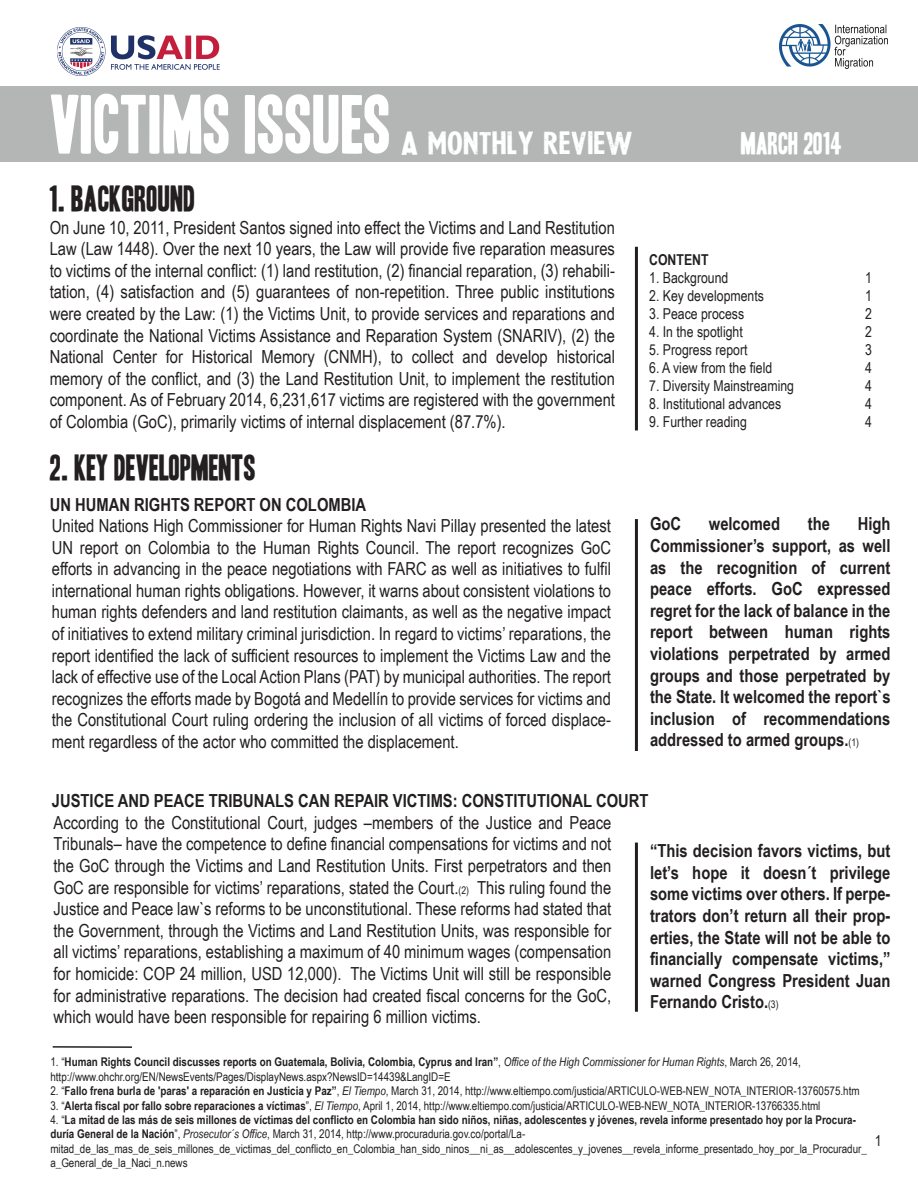
<style>
.page{position:relative;width:918px;height:1188px;background:#fff}
.page>*{position:absolute;margin:0;border:0;box-sizing:border-box;transform-origin:0 0}
.t1{font:72px "Headline One HPLHS";color:#fff}
.t2{font:31.5px "Headline One HPLHS";color:#231f20}
.t3{font:27px "La Presse";color:#fff}
.t4{font:27px "Headline One HPLHS";color:#fff}
.t5{font:18px/21.6px "Arial Narrow";color:#231f20;text-align:justify}
.t6{font:700 18px/21.6px "Arial Narrow";color:#231f20;text-align:justify}
.t7{font:15px "Arial Narrow";color:#231f20}
.t8{font:700 15px "Arial Narrow";color:#231f20}
.t9{font:12px/14.4px "Arial Narrow";color:#231f20}
.s1{font-weight:400;font-size:10.5px}
.s2{font-size:10.5px}
.s3{font-weight:700}
.s4{font-style:italic}
</style>
<div class="page">
<div style="left:0;top:87px;width:918px;height:75px;background:#b4b5b5"></div>
<hr style="left:53px;top:1046px;width:79px;height:2px;background:#231f20">
<hr style="left:635px;top:247px;width:3px;height:184px;background:#231f20">
<img style="left:57px;top:27px;width:162px;height:49px">
<img style="left:780px;top:24px;width:108px;height:44px">
<hr style="left:635px;top:519px;width:3px;height:232px;background:#231f20">
<hr style="left:635px;top:843px;width:3px;height:169px;background:#231f20">
<h1 class="t1" style="left:50px;top:90px;width:344px">VICTIMS ISSUES</h1>
<h2 class="t2" style="left:50px;top:184px;width:147px">1. BACKGROUND</h2>
<h3 class="t3" style="left:401px;top:126px;width:233px">A MONTHLY REVIEW</h3>
<p class="t5" style="left:50px;top:216px;width:567px">On June 10, 2011, President Santos signed into effect the Victims and Land Restitution Law (Law 1448). Over the next 10 years, the Law will provide five reparation measures to victims of the internal conflict: (1) land restitution, (2) financial reparation, (3) rehabili&shy;tation, (4) satisfaction and (5) guarantees of non-repetition. Three public institutions were created by the Law: (1) the Victims Unit, to provide services and reparations and coordinate the National Victims Assistance and Reparation System (SNARIV), (2) the National Center for Historical Memory (CNMH), to collect and develop historical memory of the conflict, and (3) the Land Restitution Unit, to implement the restitution component. As of February 2014, 6,231,617 victims are registered with the government of Colombia (GoC), primarily victims of internal displacement (87.7%).</p>
<h2 class="t2" style="left:50px;top:452px;width:208px">2. KEY DEVELOPMENTS</h2>
<p class="t6" style="left:50px;top:493px;width:318px">UN HUMAN RIGHTS REPORT ON COLOMBIA</p>
<p class="t5" style="left:52px;top:514px;width:561px">United Nations High Commissioner for Human Rights Navi Pillay presented the latest UN report on Colombia to the Human Rights Council. The report recognizes GoC efforts in advancing in the peace negotiations with FARC as well as initiatives to fulfil international human rights obligations. However, it warns about consistent violations to human rights defenders and land restitution claimants, as well as the negative impact of initiatives to extend military criminal jurisdiction. In regard to victims’ reparations, the report identified the lack of sufficient resources to implement the Victims Law and the lack of effective use of the Local Action Plans (PAT) by municipal authorities. The report recognizes the efforts made by Bogotá and Medellín to provide services for victims and the Constitutional Court ruling ordering the inclusion of all victims of forced displace&shy;ment regardless of the actor who committed the displacement.</p>
<h3 class="t4" style="left:741px;top:130px;width:103px">MARCH 2014</h3>
<p class="t8" style="left:649px;top:248px;width:61px">CONTENT</p>
<p class="t7" style="left:649px;top:267px;width:81px">1. Background</p>
<p class="t7" style="left:865px;top:267px;width:8px">1</p>
<p class="t7" style="left:649px;top:285px;width:116px">2. Key developments</p>
<p class="t7" style="left:865px;top:285px;width:8px">1</p>
<p class="t7" style="left:649px;top:303px;width:97px">3. Peace process</p>
<p class="t7" style="left:865px;top:303px;width:8px">2</p>
<p class="t7" style="left:649px;top:321px;width:95px">4. In the spotlight</p>
<p class="t7" style="left:865px;top:321px;width:8px">2</p>
<p class="t7" style="left:649px;top:339px;width:100px">5. Progress report</p>
<p class="t7" style="left:865px;top:339px;width:8px">3</p>
<p class="t7" style="left:649px;top:357px;width:125px">6. A view from the field</p>
<p class="t7" style="left:865px;top:357px;width:8px">4</p>
<p class="t7" style="left:649px;top:375px;width:146px">7. Diversity Mainstreaming</p>
<p class="t7" style="left:865px;top:375px;width:8px">4</p>
<p class="t7" style="left:649px;top:393px;width:133px">8. Institutional advances</p>
<p class="t7" style="left:865px;top:393px;width:8px">4</p>
<p class="t7" style="left:649px;top:411px;width:99px">9. Further reading</p>
<p class="t7" style="left:865px;top:411px;width:8px">4</p>
<p class="t6" style="left:650px;top:512px;width:33px">GoC</p>
<p class="t6" style="left:709px;top:512px;width:73px">welcomed</p>
<p class="t6" style="left:808px;top:512px;width:24px">the</p>
<p class="t6" style="left:650px;top:512px;width:242px;text-indent:208px">High Commissioner’s support, as well as the recognition of current peace efforts. GoC expressed regret for the lack of balance in the report between human rights violations perpetrated by armed groups and those perpetrated by the State. It welcomed the report`s inclusion of recommendations addressed to armed groups.<span class="s1">(1)</span></p>
<p class="t6" style="left:52px;top:789px;width:598px">JUSTICE AND PEACE TRIBUNALS CAN REPAIR VICTIMS: CONSTITUTIONAL COURT</p>
<p class="t5" style="left:54px;top:811px;width:559px">According to the Constitutional Court, judges –members of the Justice and Peace Tribunals– have the competence to define financial compensations for victims and not the GoC through the Victims and Land Restitution Units. First perpetrators and then GoC are responsible for victims’ reparations, stated the Court.<span class="s2">(2)</span> This ruling found the Justice and Peace law`s reforms to be unconstitutional. These reforms had stated that the Government, through the Victims and Land Restitution Units, was responsible for all victims’ reparations, establishing a maximum of 40 minimum wages (compensation for homicide: COP 24 million, USD 12,000). The Victims Unit will still be responsible for administrative reparations. The decision had created fiscal concerns for the GoC, which would have been responsible for repairing 6 million victims.</p>
<p class="t6" style="left:650px;top:839px;width:242px">“This decision favors victims, but let’s hope it doesn´t privilege some victims over others. If perpe&shy;trators don’t return all their prop&shy;erties, the State will not be able to financially compensate victims,” warned Congress President Juan Fernando Cristo.<span class="s1">(3)</span></p>
<p class="t9" style="left:50px;top:1055px;width:752px">1. “<span class="s3">Human Rights Council discusses reports on Guatemala, Bolivia, Colombia, Cyprus and Iran”</span>, <span class="s4">Office of the High Commissioner for Human Rights</span>, March 26, 2014, http://www.ohchr.org/EN/NewsEvents/Pages/DisplayNews.aspx?NewsID=14439&amp;LangID=E</p>
<p class="t9" style="left:50px;top:1083px;width:811px">2. “<span class="s3">Fallo frena burla de 'paras' a reparación en Justicia y Paz”</span>, <span class="s4">El Tiempo</span>, March 31, 2014, http://www.eltiempo.com/justicia/ARTICULO-WEB-NEW_NOTA_INTERIOR-13760575.htm</p>
<p class="t9" style="left:50px;top:1098px;width:772px">3. “<span class="s3">Alerta fiscal por fallo sobre reparaciones a víctimas</span>”, <span class="s4">El Tiempo</span>, April 1, 2014, http://www.eltiempo.com/justicia/ARTICULO-WEB-NEW_NOTA_INTERIOR-13766335.html</p>
<p class="t9" style="left:50px;top:1112px;width:818px">4. “<span class="s3">La mitad de las más de seis millones de víctimas del conflicto en Colombia han sido niños, niñas, adolescentes y jóvenes, revela informe presentado hoy por la Procura&shy;duría General de la Nación</span>”, <span class="s4">Prosecutor´s Office</span>, March 31, 2014, http://www.procuraduria.gov.co/portal/La&shy;mitad_de_las_mas_de_seis_millones_de_victimas_del_conflicto_en_Colombia_han_sido_ninos__ni_as__adolescentes_y_jovenes__revela_informe_presentado_hoy_por_la_Procuradur_ a_General_de_la_Naci_n.news</p>
<p class="t7" style="left:875px;top:1130px;width:8px">1</p>
</div>
